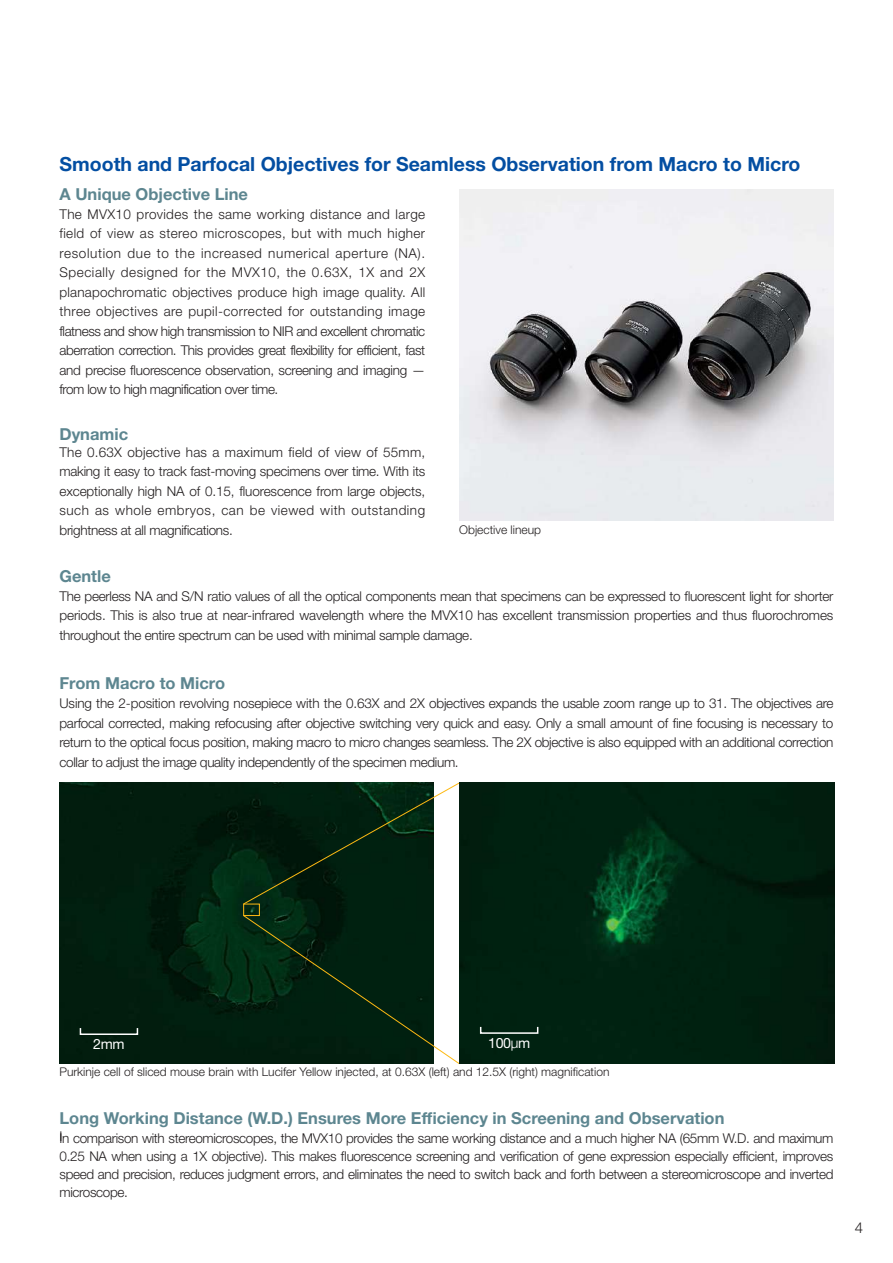
<style>
.page{position:relative;width:893px;height:1263px;background:#fff}
.page>*{position:absolute;margin:0;border:0;box-sizing:border-box;transform-origin:0 0}
.t1{font:700 19.5px "Helvetica Neue LT Std";color:#034ea2}
.t2{font:700 16.5px "Helvetica Neue LT Std";color:#5d8690}
.t3{font:300 15px "Helvetica Neue LT Std";color:#231f20}
.t4{font:14.1px "Helvetica Neue LT Std";letter-spacing:-.02em;color:#fff}
.t5{font:300 13.5px/19.5px "Helvetica Neue LT Std";letter-spacing:-.025em;color:#231f20;text-align:justify}
.t6{font:300 12px "Helvetica Neue LT Std";color:#231f20}
.s1{font-weight:300}
</style>
<div class="page">
<img style="left:459px;top:190px;width:374px;height:331px">
<img style="left:60px;top:783px;width:374px;height:281px">
<div style="left:80px;top:1027px;width:58px;height:8px;border:2px solid #fff"></div>
<div style="left:243px;top:904px;width:17px;height:12px;border:1px solid #fdb913"></div>
<svg style="left:243px;top:782px;width:218px;height:123px"></svg>
<svg style="left:243px;top:914px;width:216px;height:150px"></svg>
<img style="left:459px;top:783px;width:376px;height:281px">
<div style="left:480px;top:1026px;width:58px;height:8px;border:2px solid #fff"></div>
<h1 class="t1" style="left:60px;top:157px;width:742px">Smooth and Parfocal Objectives for Seamless Observation from Macro to Micro</h1>
<p class="t2" style="left:60px;top:188px;width:190px">A Unique Objective Line</p>
<p class="t5" style="left:60px;top:206px;width:367px">The MVX10 provides the same working distance and large field of view as stereo microscopes, but with much higher resolution due to the increased numerical aperture (NA).<br>Specially designed for the MVX10, the 0.63X, 1X and 2X planapochromatic objectives produce high image quality. All three objectives are pupil-corrected for outstanding image flatness and show high transmission to NIR and excellent chromatic aberration correction. This provides great flexibility for efficient, fast and precise fluorescence observation, screening and imaging — from low to high magnification over time.</p>
<p class="t2" style="left:60px;top:428px;width:70px">Dynamic</p>
<p class="t5" style="left:60px;top:444px;width:367px">The 0.63X objective has a maximum field of view of 55mm, making it easy to track fast-moving specimens over time. With its exceptionally high NA of 0.15, fluorescence from large objects, such as whole embryos, can be viewed with outstanding brightness at all magnifications.</p>
<p class="t2" style="left:60px;top:570px;width:53px">Gentle</p>
<p class="t6" style="left:459px;top:526px;width:83px">Objective lineup</p>
<p class="t5" style="left:60px;top:588px;width:775px">The peerless NA and S/N ratio values of all the optical components mean that specimens can be expressed to fluorescent light for shorter periods. This is also true at near-infrared wavelength where the MVX10 has excellent transmission properties and thus fluorochromes throughout the entire spectrum can be used with minimal sample damage.</p>
<p class="t2" style="left:60px;top:677px;width:167px">From Macro to Micro</p>
<p class="t5" style="left:60px;top:695px;width:775px">Using the 2-position revolving nosepiece with the 0.63X and 2X objectives expands the usable zoom range up to 31. The objectives are parfocal corrected, making refocusing after objective switching very quick and easy. Only a small amount of fine focusing is necessary to return to the optical focus position, making macro to micro changes seamless. The 2X objective is also equipped with an additional correction collar to adjust the image quality independently of the specimen medium.</p>
<p class="t4" style="left:93px;top:1039px;width:33px">2mm</p>
<p class="t4" style="left:488px;top:1038px;width:44px">100<span class="s1">μ</span>m</p>
<p class="t6" style="left:60px;top:1067px;width:551px">Purkinje cell of sliced mouse brain with Lucifer Yellow injected, at 0.63X (left) and 12.5X (right) magnification</p>
<p class="t2" style="left:60px;top:1112px;width:666px">Long Working Distance (W.D.) Ensures More Efficiency in Screening and Observation</p>
<p class="t5" style="left:60px;top:1128px;width:4px">I</p>
<p class="t5" style="left:60px;top:1131px;width:775px;line-height:18px">In comparison with stereomicroscopes, the MVX10 provides the same working distance and a much higher NA (65mm W.D. and maximum 0.25 NA when using a 1X objective). This makes fluorescence screening and verification of gene expression especially efficient, improves speed and precision, reduces judgment errors, and eliminates the need to switch back and forth between a stereomicroscope and inverted microscope.</p>
<p class="t3" style="left:855px;top:1222px;width:10px">4</p>
</div>
